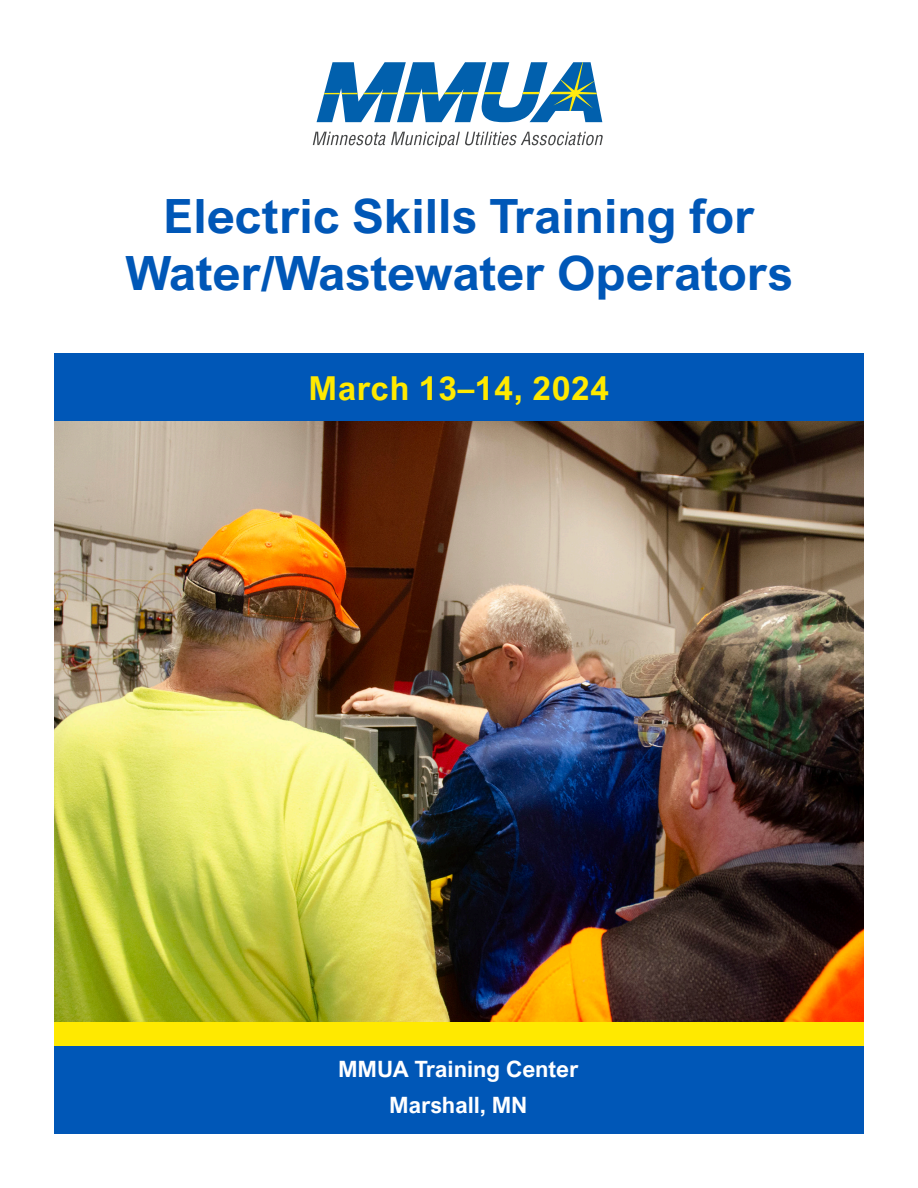
<style>
.page{position:relative;width:918px;height:1188px;background:#fff}
.page>*{position:absolute;margin:0;border:0;box-sizing:border-box;transform-origin:0 0}
.t1{font:700 47.25px/57px "Arial Nova";color:#0057b7;text-align:center;scale:1.04 1}
.t2{font:700 33px "Arial Nova";letter-spacing:.02em;color:#ffe900}
.t3{font:700 22.5px/36px "Arial Nova";color:#fff;text-align:center}
</style>
<div class="page">
<img style="left:54px;top:421px;width:810px;height:601px">
<div style="left:54px;top:1022px;width:809px;height:24px;background:#ffe900"></div>
<svg style="left:313px;top:132px;width:290px;height:15px"></svg>
<svg style="left:317px;top:62px;width:285px;height:60px"></svg>
<div style="left:54px;top:1046px;width:809px;height:88px;background:#0057b7"></div>
<div style="left:54px;top:353px;width:810px;height:67px;background:#0057b7"></div>
<p class="t1" style="left:125px;top:187px;width:643px">Electric Skills Training for<br>Water/Wastewater Operators</p>
<p class="t2" style="left:309px;top:369px;width:302px">March 13–14, 2024</p>
<p class="t3" style="left:338px;top:1050px;width:242px">MMUA Training Center<br>Marshall, MN</p>
</div>
